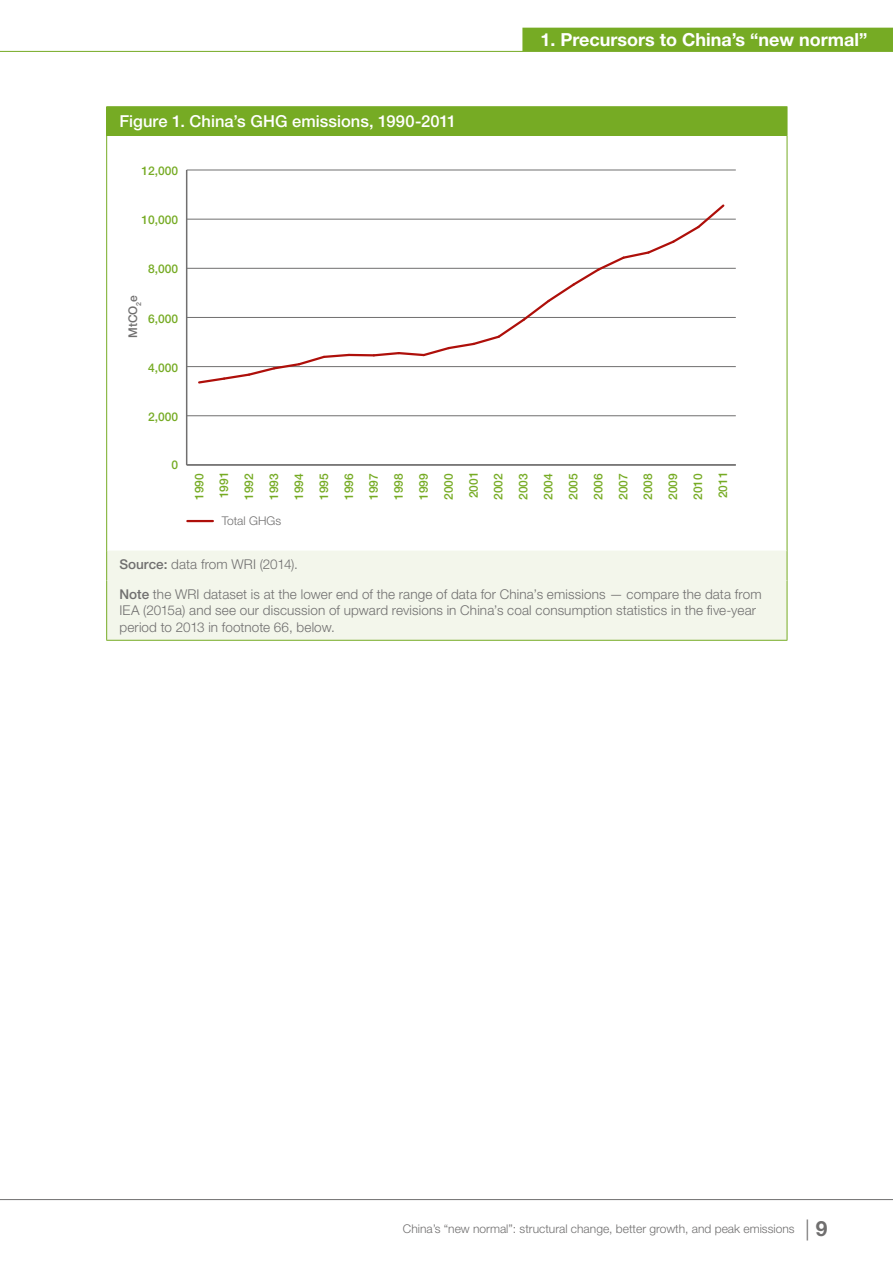
<style>
.page{position:relative;width:893px;height:1263px;background:#fff}
.page>*{position:absolute;margin:0;border:0;box-sizing:border-box;transform-origin:0 0}
.t1{font:700 18px "Helvetica Neue LT Pro";color:#fff}
.t2{font:500 16.5px "Helvetica Neue LT Pro";letter-spacing:.005em;color:#fff}
.t3{font:300 13.5px/29.5px "Helvetica Neue LT Pro";letter-spacing:.01em;color:#706f6f}
.t4{font:500 12px/24.9px "Helvetica Neue LT Pro";color:#76ab24}
.t5{font:300 12px "Helvetica Neue LT Pro";color:#706f6f}
.t6{font:500 12px "Helvetica Neue LT Pro";color:#706f6f}
.s1{font-weight:500}
.s2{font-size:21px}
.s3{font-weight:700;font-size:21px}
</style>
<div class="page">
<hr style="left:0;top:1199px;width:893px;height:1px;background:#706f6f">
<hr style="left:0;top:51px;width:893px;height:1px;background:#76ab24">
<div style="left:522px;top:28px;width:371px;height:23px;background:#76ab24"></div>
<div style="left:107px;top:107px;width:680px;height:28px;background:#76ab24"></div>
<div style="left:107px;top:552px;width:680px;height:88px;background:#f3f6eb"></div>
<hr style="left:106px;top:106px;width:681px;height:1px;background:#76ab24">
<svg style="left:106px;top:107px;width:1px;height:28px"></svg>
<svg style="left:787px;top:107px;width:1px;height:28px"></svg>
<hr style="left:106px;top:135px;width:681px;height:1px;background:#76ab24">
<hr style="left:106px;top:136px;width:1px;height:415px;background:#76ab24">
<hr style="left:787px;top:136px;width:1px;height:415px;background:#76ab24">
<hr style="left:107px;top:551px;width:680px;height:1px;background:#f3f6eb">
<hr style="left:106px;top:551px;width:1px;height:30px;background:#76ab24">
<hr style="left:787px;top:551px;width:1px;height:30px;background:#76ab24">
<hr style="left:107px;top:580px;width:680px;height:1px;background:#f3f6eb">
<hr style="left:106px;top:581px;width:1px;height:59px;background:#76ab24">
<hr style="left:787px;top:581px;width:1px;height:59px;background:#76ab24">
<hr style="left:106px;top:640px;width:681px;height:1px;background:#76ab24">
<hr style="left:186px;top:170px;width:1px;height:295px;background:#706f6f">
<hr style="left:187px;top:464px;width:549px;height:2px;background:#706f6f">
<hr style="left:187px;top:415px;width:549px;height:1px;background:#706f6f">
<hr style="left:187px;top:366px;width:549px;height:1px;background:#706f6f">
<hr style="left:187px;top:317px;width:549px;height:1px;background:#706f6f">
<hr style="left:187px;top:268px;width:549px;height:1px;background:#706f6f">
<hr style="left:187px;top:219px;width:549px;height:1px;background:#706f6f">
<hr style="left:187px;top:170px;width:549px;height:1px;background:#706f6f">
<svg style="left:197px;top:353px;width:154px;height:31px"></svg>
<hr style="left:349px;top:354px;width:25px;height:2px;background:#ae0f0a">
<svg style="left:371px;top:204px;width:355px;height:153px"></svg>
<hr style="left:187px;top:520px;width:26px;height:2px;background:#ae0f0a">
<p class="t2" style="left:119px;top:111px;width:338px">Figure 1. China’s GHG emissions, 1990-2011</p>
<p class="t4" style="left:141px;top:158px;width:38px">12,000</p>
<p class="t4" style="left:141px;top:207px;width:38px">10,000</p>
<p class="t4" style="left:148px;top:257px;width:32px">8,000</p>
<p class="t6" style="left:126px;top:338px;width:45px;rotate:-90deg">MtCO<sub>2</sub>e</p>
<p class="t4" style="left:148px;top:306px;width:32px">6,000</p>
<p class="t4" style="left:148px;top:355px;width:32px">4,000</p>
<p class="t4" style="left:148px;top:404px;width:32px">2,000</p>
<p class="t4" style="left:171px;top:452px;width:8px">0</p>
<h1 class="t1" style="left:540px;top:28px;width:329px">1. Precursors to China’s “new normal”</h1>
<p class="t4" style="left:187px;top:500px;width:30px;rotate:-90deg">1990<br>1991<br>1992<br>1993<br>1994<br>1995<br>1996<br>1997<br>1998<br>1999<br>2000<br>2001<br>2002<br>2003<br>2004<br>2005<br>2006<br>2007<br>2008<br>2009<br>2010<br>2011</p>
<p class="t5" style="left:222px;top:513px;width:61px">Total GHGs</p>
<p class="t3" style="left:119px;top:549px;width:644px"><span class="s1">Source:</span> data from WRI (2014).<br><span class="s1">Note</span> the WRI dataset is at the lower end of the range of data for China’s emissions — compare the data from</p>
<p class="t3" style="left:119px;top:602px;width:638px;line-height:16.5px">IEA (2015a) and see our discussion of upward revisions in China’s coal consumption statistics in the five-year period to 2013 in footnote 66, below.</p>
<p class="t5" style="left:403px;top:1221px;width:426px">China’s “new normal”: structural change, better growth, and peak emissions <span class="s2">|</span> <span class="s3">9</span></p>
</div>
